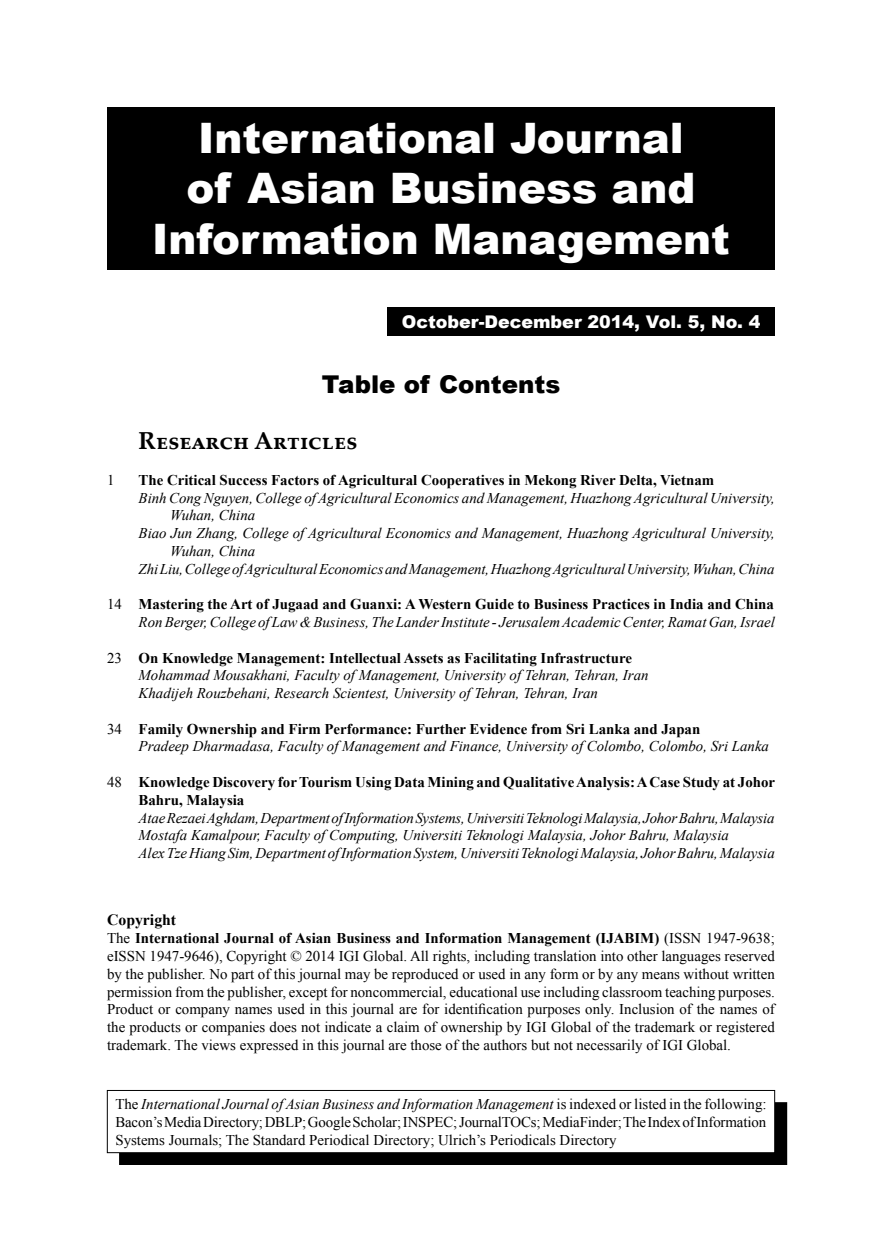
<style>
.page{position:relative;width:882px;height:1260px;background:#fff}
.page>*{position:absolute;margin:0;border:0;box-sizing:border-box;transform-origin:0 0}
.t1{font:900 42px/50.4px "Arial";color:#fff;text-align:center}
.t2{font:700 24.5px "Palatino Linotype";color:#000}
.t3{font:900 24.5px "Arial";color:#000}
.t4{font:900 17.5px "Arial";color:#fff}
.t5{font:700 15.75px "Times New Roman";color:#000}
.t6{font:italic 14.88px/17.8px "Times New Roman";color:#000}
.t7{font:14.88px/17.8px "Times New Roman";color:#000;text-align:justify}
.t8{font:700 14.88px/17.8px "Times New Roman";color:#000}
.s1{font-style:normal}
.s2{font-weight:700;font-style:normal}
.s3{font-weight:400}
.s4{font-weight:700}
.s5{font-style:italic}
</style>
<div class="page">
<div style="left:119px;top:1102px;width:668px;height:63px;background:#000"></div>
<div style="left:107px;top:1090px;width:668px;height:63px;background:#fff"></div>
<div style="left:107px;top:1090px;width:668px;height:63px;border:1px solid #000"></div>
<div style="left:387px;top:308px;width:388px;height:28px;background:#000"></div>
<div style="left:107px;top:107px;width:668px;height:162px;background:#000"></div>
<h1 class="t1" style="left:152px;top:111px;width:579px">International Journal<br>of Asian Business and<br>Information Management</h1>
<p class="t4" style="left:402px;top:309px;width:360px">October-December 2014, Vol. 5, No. 4</p>
<h2 class="t3" style="left:322px;top:367px;width:240px">Table of Contents</h2>
<h2 class="t2" style="left:139px;top:424px;width:220px">Research Articles</h2>
<p class="t7" style="left:107px;top:471px;width:9px">1</p>
<p class="t8" style="left:139px;top:470px;width:577px">The Critical Success Factors of Agricultural Cooperatives in Mekong River Delta, Vietnam</p>
<p class="t6" style="left:139px;top:488px;width:638px">Binh Cong Nguyen, College of Agricultural Economics and Management, Huazhong Agricultural University,</p>
<p class="t6" style="left:170px;top:506px;width:87px">Wuhan, China</p>
<p class="t6" style="left:139px;top:524px;width:638px">Biao Jun Zhang, College of Agricultural Economics and Management, Huazhong Agricultural University,</p>
<p class="t6" style="left:170px;top:542px;width:87px">Wuhan, China</p>
<p class="t6" style="left:139px;top:560px;width:637px">Zhi Liu, College of Agricultural Economics and Management, Huazhong Agricultural University, Wuhan, China</p>
<p class="t6" style="left:107px;top:595px;width:669px;text-align:right"><span class="s1">14</span> <span class="s2">Mastering the Art of Jugaad and Guanxi: A Western Guide to Business Practices in India and China<br></span>Ron Berger, College of Law &amp; Business, The Lander Institute - Jerusalem Academic Center, Ramat Gan, Israel</p>
<p class="t6" style="left:139px;top:648px;width:511px;text-indent:-32px"><span class="s1">23</span> <span class="s2">On Knowledge Management: Intellectual Assets as Facilitating Infrastructure<br></span>Mohammad Mousakhani, Faculty of Management, University of Tehran, Tehran, Iran<br>Khadijeh Rouzbehani, Research Scientest, University of Tehran, Tehran, Iran</p>
<p class="t6" style="left:139px;top:719px;width:632px;text-indent:-32px"><span class="s1">34</span> <span class="s2">Family Ownership and Firm Performance: Further Evidence from Sri Lanka and Japan<br></span>Pradeep Dharmadasa, Faculty of Management and Finance, University of Colombo, Colombo, Sri Lanka</p>
<p class="t8" style="left:139px;top:773px;width:638px;text-indent:-32px"><span class="s3">48</span> Knowledge Discovery for Tourism Using Data Mining and Qualitative Analysis: A Case Study at Johor<br>Bahru, Malaysia</p>
<p class="t6" style="left:139px;top:808px;width:638px">Atae Rezaei Aghdam, Department of Information Systems, Universiti Teknologi Malaysia, Johor Bahru, Malaysia<br>Mostafa Kamalpour, Faculty of Computing, Universiti Teknologi Malaysia, Johor Bahru, Malaysia<br>Alex Tze Hiang Sim, Department of Information System, Universiti Teknologi Malaysia, Johor Bahru, Malaysia</p>
<p class="t5" style="left:107px;top:909px;width:71px">Copyright</p>
<p class="t7" style="left:107px;top:929px;width:669px">The <span class="s4">International Journal of Asian Business and Information Management (IJABIM)</span> (ISSN 1947-9638; eISSN 1947-9646), Copyright © 2014 IGI Global. All rights, including translation into other languages reserved by the publisher. No part of this journal may be reproduced or used in any form or by any means without written permission from the publisher, except for noncommercial, educational use including classroom teaching purposes.<br>Product or company names used in this journal are for identification purposes only. Inclusion of the names of the products or companies does not indicate a claim of ownership by IGI Global of the trademark or registered trademark. The views expressed in this journal are those of the authors but not necessarily of IGI Global.</p>
<p class="t7" style="left:115px;top:1095px;width:653px">The <span class="s5">International Journal of Asian Business and Information Management</span> is indexed or listed in the following:<br>Bacon’s Media Directory; DBLP; Google Scholar; INSPEC; JournalTOCs; MediaFinder; The Index of Information Systems Journals; The Standard Periodical Directory; Ulrich’s Periodicals Directory</p>
</div>
